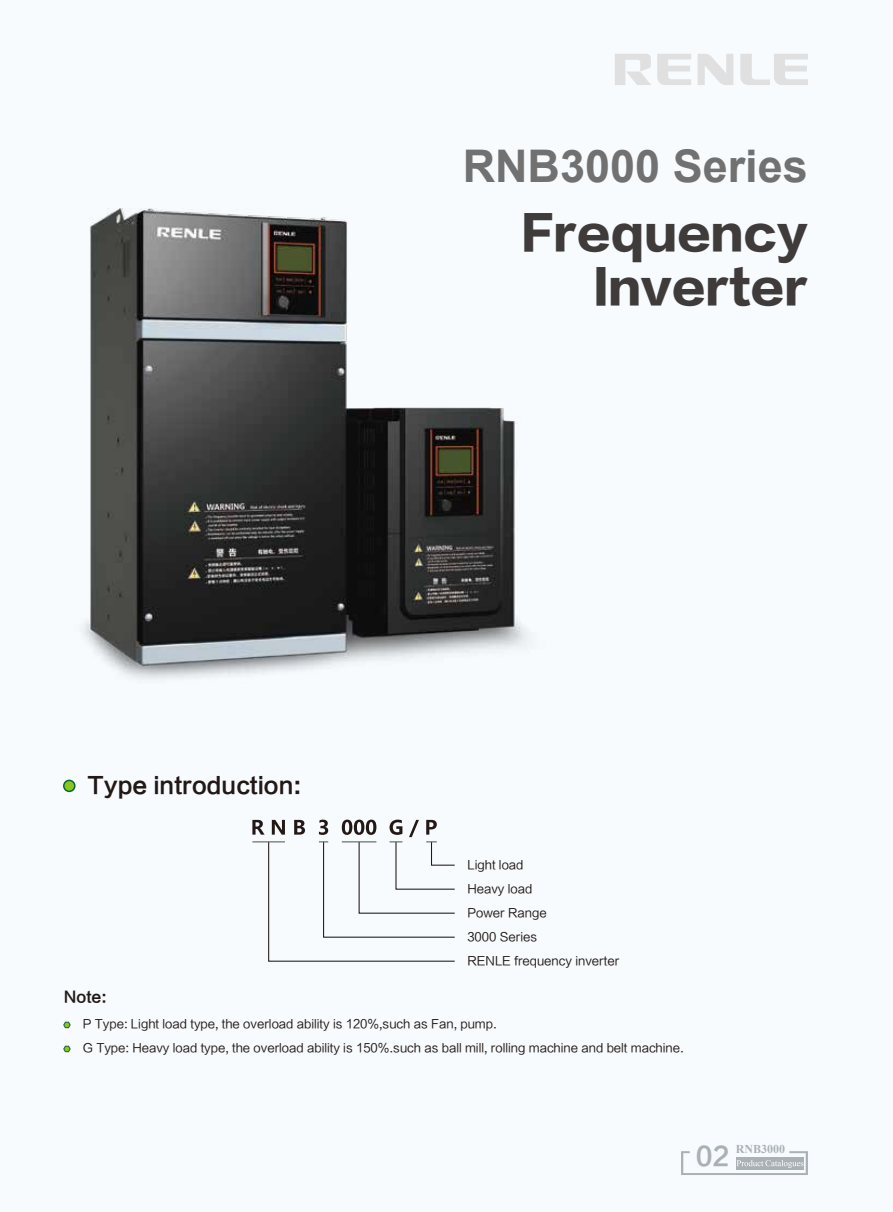
<style>
.page{position:relative;width:893px;height:1212px;background:#f7fbfe}
.page>*{position:absolute;margin:0;border:0;box-sizing:border-box;transform-origin:0 0}
.t1{font:45px/54px "FZLTTHJW GB1 0";color:#3f3b3a;text-align:right}
.t2{font:700 45px "Arial";color:#727171}
.t3{font:25.5px "FZLTCHJW GB1 0";color:#aab1b5}
.t4{font:22.5px "FZLTCHJW GB1 0";color:#221815}
.t5{font:15px "FZLTCHJW GB1 0";color:#221815}
.t6{font:12px/24px "FZLTHJW GB1 0";color:#221815}
.t7{font:700 12px "Times New Roman";color:#aab1b5}
</style>
<div class="page">
<svg style="left:681px;top:1151px;width:127px;height:24px"></svg>
<img style="left:84px;top:208px;width:443px;height:471px">
<div style="left:64px;top:780px;width:11px;height:11px;background:#8fc31f;border-radius:50%"></div>
<div style="left:63px;top:780px;width:13px;height:12px;border:2px solid #006934;border-radius:50%"></div>
<svg style="left:252px;top:820px;width:203px;height:142px"></svg>
<svg style="left:63px;top:1021px;width:8px;height:8px"></svg>
<svg style="left:63px;top:1045px;width:8px;height:8px"></svg>
<svg style="left:615px;top:54px;width:193px;height:31px"></svg>
<h1 class="t2" style="left:463px;top:135px;width:347px">RNB3000 Series</h1>
<h1 class="t1" style="left:521px;top:209px;width:288px">Frequency<br>Inverter</h1>
<h3 class="t4" style="left:88px;top:772px;width:215px">Type introduction:</h3>
<p class="t6" style="left:467px;top:853px;width:153px">Light load<br>Heavy load<br>Power Range<br>3000 Series<br>RENLE frequency inverter</p>
<p class="t5" style="left:64px;top:988px;width:45px">Note:</p>
<p class="t6" style="left:83px;top:1012px;width:602px">P Type: Light load type, the overload ability is 120%,such as Fan, pump.<br>G Type: Heavy load type, the overload ability is 150%.such as ball mill, rolling machine and belt machine.</p>
<h2 class="t3" style="left:696px;top:1142px;width:35px">02</h2>
<p class="t7" style="left:736px;top:1140px;width:51px">RNB3000</p>
</div>
